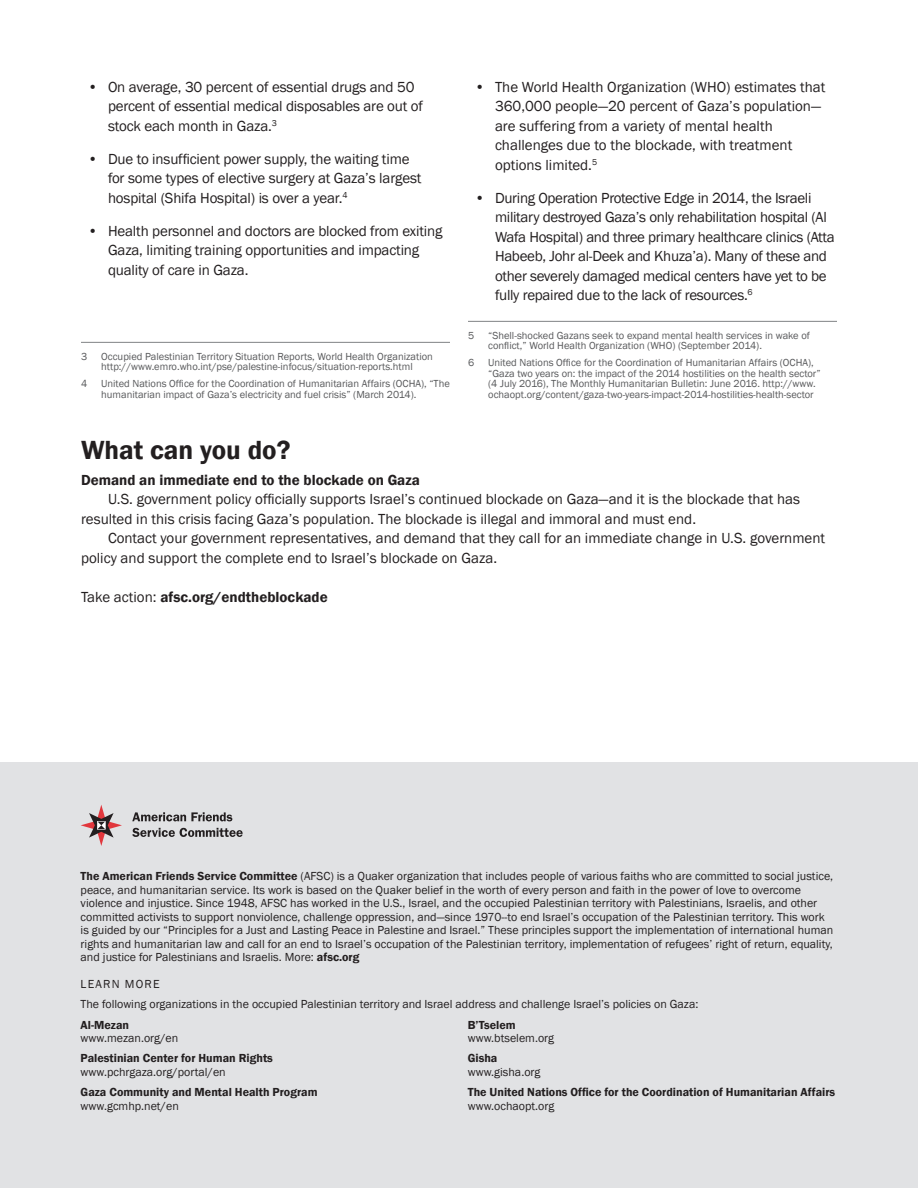
<style>
.page{position:relative;width:918px;height:1188px;background:#fff}
.page>*{position:absolute;margin:0;border:0;box-sizing:border-box;transform-origin:0 0}
.Subheading{font:600 27px "Franklin Gothic";color:#231f20}
.t1{font:15px/19.5px "Franklin Gothic";letter-spacing:-.01em;color:#231f20}
.t2{font:600 15px "Franklin Gothic";color:#231f20}
.t3{font:12px/13.5px "Franklin Gothic";color:#231f20}
.t4{font:600 12px/13.5px "Franklin Gothic";color:#231f20}
.t5{font:12px "Franklin Gothic";letter-spacing:.1em;color:#231f20}
.Footnotes{font:10.5px/10.5px "Franklin Gothic";color:#57585a}
.s1{font-weight:400}
.s2{font-weight:600}
</style>
<div class="page">
<div style="left:0;top:762px;width:918px;height:426px;background:#e1e2e4"></div>
<svg style="left:132px;top:812px;width:100px;height:9px"></svg>
<svg style="left:132px;top:828px;width:111px;height:9px"></svg>
<svg style="left:81px;top:805px;width:41px;height:41px"></svg>
<hr style="left:81px;top:342px;width:369px;height:1px;background:#808285">
<hr style="left:468px;top:321px;width:369px;height:1px;background:#808285">
<p class="t1" style="left:108px;top:77px;width:317px;text-indent:-20px">• On average, 30 percent of essential drugs and 50 percent of essential medical disposables are out of stock each month in Gaza.<sup>3</sup></p>
<p class="t1" style="left:108px;top:149px;width:315px;text-indent:-20px">• Due to insufficient power supply, the waiting time for some types of elective surgery at Gaza’s largest hospital (Shifa Hospital) is over a year.<sup>4</sup></p>
<p class="t1" style="left:108px;top:221px;width:336px;text-indent:-20px">• Health personnel and doctors are blocked from exiting<br>Gaza, limiting training opportunities and impacting quality of care in Gaza.</p>
<p class="Footnotes" style="left:81px;top:351px;width:8px">3</p>
<p class="Footnotes" style="left:101px;top:351px;width:333px">Occupied Palestinian Territory Situation Reports, World Health Organization http://www.emro.who.int/pse/palestine-infocus/situation-reports.html</p>
<p class="Footnotes" style="left:81px;top:379px;width:8px">4</p>
<p class="Footnotes" style="left:101px;top:379px;width:350px">United Nations Office for the Coordination of Humanitarian Affairs (OCHA), “The humanitarian impact of Gaza’s electricity and fuel crisis” (March 2014).</p>
<p class="t1" style="left:495px;top:77px;width:332px;text-indent:-20px">• The World Health Organization (WHO) estimates that 360,000 people—20 percent of Gaza’s population— are suffering from a variety of mental health challenges due to the blockade, with treatment options limited.<sup>5</sup></p>
<p class="t1" style="left:495px;top:188px;width:341px;text-indent:-20px">• During Operation Protective Edge in 2014, the Israeli military destroyed Gaza’s only rehabilitation hospital (Al Wafa Hospital) and three primary healthcare clinics (Atta Habeeb, Johr al-Deek and Khuza’a). Many of these and other severely damaged medical centers have yet to be fully repaired due to the lack of resources.<sup>6</sup></p>
<p class="Footnotes" style="left:468px;top:330px;width:8px">5</p>
<p class="Footnotes" style="left:488px;top:330px;width:323px">“Shell-shocked Gazans seek to expand mental health services in wake of conflict,” World Health Organization (WHO) (September 2014).</p>
<p class="Footnotes" style="left:468px;top:358px;width:8px">6</p>
<p class="Footnotes" style="left:488px;top:358px;width:334px">United Nations Office for the Coordination of Humanitarian Affairs (OCHA), “Gaza two years on: the impact of the 2014 hostilities on the health sector” (4 July 2016), The Monthly Humanitarian Bulletin: June 2016. http://www. ochaopt.org/content/gaza-two-years-impact-2014-hostilities-health-sector</p>
<p class="Subheading" style="left:81px;top:433px;width:211px">What can you do?</p>
<p class="t2" style="left:81px;top:471px;width:341px">Demand an immediate end to the blockade on Gaza</p>
<p class="t1" style="left:81px;top:490px;width:721px;text-indent:27px">U.S. government policy officially supports Israel’s continued blockade on Gaza—and it is the blockade that has resulted in this crisis facing Gaza’s population. The blockade is illegal and immoral and must end.</p>
<p class="t1" style="left:81px;top:529px;width:746px;text-indent:27px">Contact your government representatives, and demand that they call for an immediate change in U.S. government policy and support the complete end to Israel’s blockade on Gaza.</p>
<p class="t2" style="left:81px;top:588px;width:248px"><span class="s1">Take action:</span> afsc.org/endtheblockade</p>
<p class="t3" style="left:81px;top:870px;width:754px"><span class="s2">The American Friends Service Committee</span> (AFSC) is a Quaker organization that includes people of various faiths who are committed to social justice, peace, and humanitarian service. Its work is based on the Quaker belief in the worth of every person and faith in the power of love to overcome violence and injustice. Since 1948, AFSC has worked in the U.S., Israel, and the occupied Palestinian territory with Palestinians, Israelis, and other committed activists to support nonviolence, challenge oppression, and—since 1970--to end Israel’s occupation of the Palestinian territory. This work is guided by our “Principles for a Just and Lasting Peace in Palestine and Israel.” These principles support the implementation of international human rights and humanitarian law and call for an end to Israel’s occupation of the Palestinian territory, implementation of refugees’ right of return, equality, and justice for Palestinians and Israelis. More: <span class="s2">afsc.org</span></p>
<p class="t5" style="left:81px;top:977px;width:81px">LEARN MORE</p>
<p class="t3" style="left:81px;top:998px;width:619px">The following organizations in the occupied Palestinian territory and Israel address and challenge Israel’s policies on Gaza:</p>
<p class="t3" style="left:81px;top:1018px;width:99px"><span class="s2">Al-Mezan </span>www.mezan.org/en</p>
<p class="t4" style="left:81px;top:1052px;width:194px">Palestinian Center for Human Rights <span class="s1">www.pchrgaza.org/portal/en</span></p>
<p class="t4" style="left:81px;top:1085px;width:238px">Gaza Community and Mental Health Program <span class="s1">www.gcmhp.net/en</span></p>
<p class="t3" style="left:468px;top:1018px;width:88px"><span class="s2">B’Tselem </span>www.btselem.org</p>
<p class="t3" style="left:468px;top:1052px;width:74px"><span class="s2">Gisha </span>www.gisha.org</p>
<p class="t4" style="left:468px;top:1085px;width:369px">The United Nations Office for the Coordination of Humanitarian Affairs <span class="s1">www.ochaopt.org</span></p>
</div>
